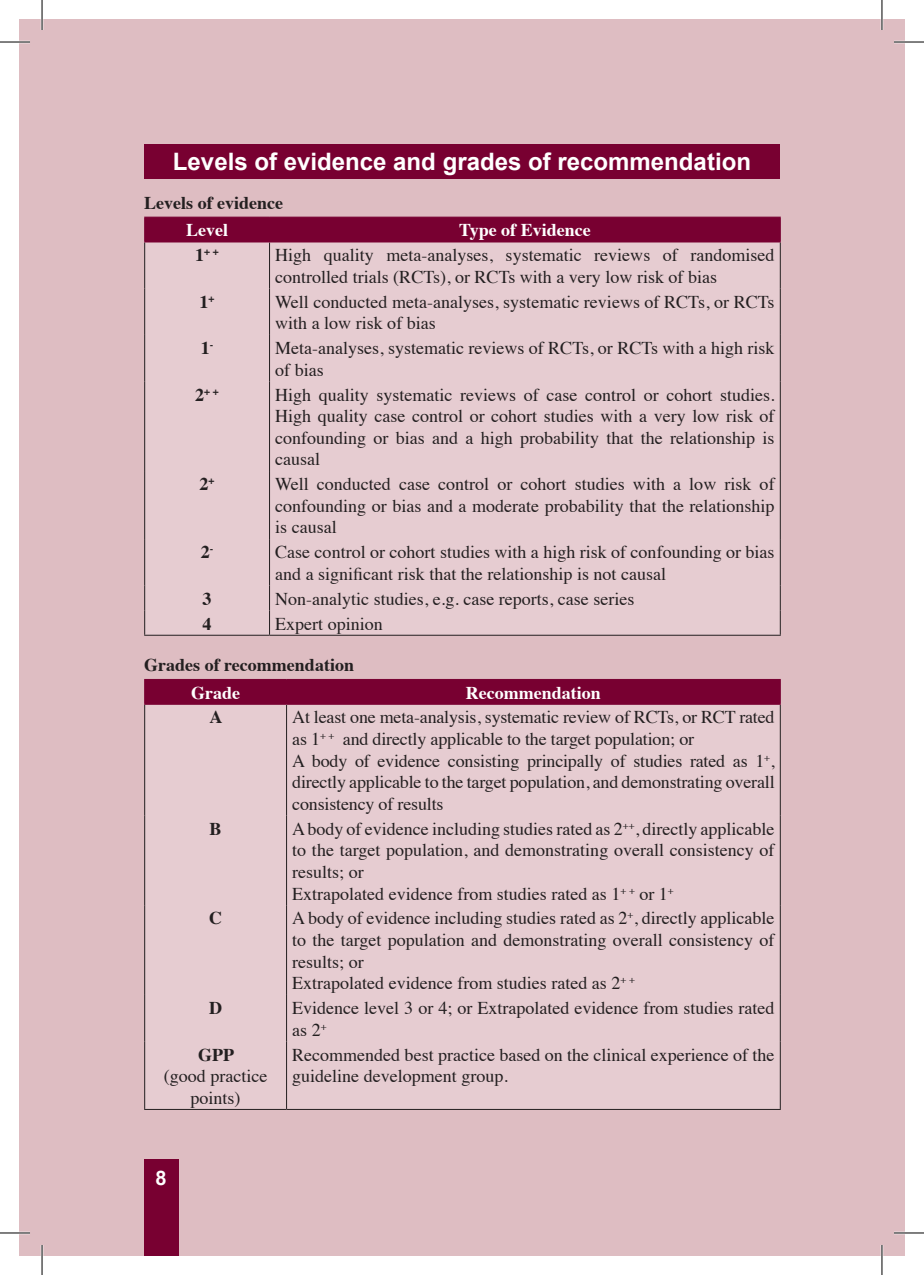
<style>
.page{position:relative;width:924px;height:1275px;background:#fff}
.page>*{position:absolute;margin:0;border:0;box-sizing:border-box;transform-origin:0 0}
.t1{font:700 24px "Arial";color:#fff}
.t2{font:700 20px "Arial";color:#fff}
.t3{font:18px/21.6px "Times";color:#231f20}
.t4{font:700 18px "Times";color:#231f20}
.t5{font:700 18px "Times";color:#fff}
.t6{font:700 10.4px "Times";color:#231f20}
.s1{font-size:18px}
</style>
<div class="page">
<div style="left:19px;top:19px;width:885px;height:1236px;background:#debdc2"></div>
<div style="left:144px;top:1159px;width:34px;height:96px;background:#780031"></div>
<div style="left:145px;top:242px;width:634px;height:393px;background:#e6ccd1"></div>
<hr style="left:144px;top:242px;width:1px;height:46px;background:#231f20">
<hr style="left:269px;top:242px;width:1px;height:46px;background:#231f20">
<hr style="left:779px;top:242px;width:1px;height:46px;background:#231f20">
<hr style="left:144px;top:288px;width:1px;height:47px;background:#231f20">
<hr style="left:269px;top:288px;width:1px;height:47px;background:#231f20">
<hr style="left:779px;top:288px;width:1px;height:47px;background:#231f20">
<hr style="left:144px;top:335px;width:1px;height:46px;background:#231f20">
<hr style="left:269px;top:335px;width:1px;height:46px;background:#231f20">
<hr style="left:779px;top:335px;width:1px;height:46px;background:#231f20">
<hr style="left:144px;top:381px;width:1px;height:90px;background:#231f20">
<hr style="left:269px;top:381px;width:1px;height:90px;background:#231f20">
<hr style="left:779px;top:381px;width:1px;height:90px;background:#231f20">
<hr style="left:144px;top:471px;width:1px;height:68px;background:#231f20">
<hr style="left:269px;top:471px;width:1px;height:68px;background:#231f20">
<hr style="left:779px;top:471px;width:1px;height:68px;background:#231f20">
<hr style="left:144px;top:539px;width:1px;height:46px;background:#231f20">
<hr style="left:269px;top:539px;width:1px;height:46px;background:#231f20">
<hr style="left:779px;top:539px;width:1px;height:46px;background:#231f20">
<svg style="left:144px;top:585px;width:1px;height:50px"></svg>
<svg style="left:269px;top:585px;width:1px;height:50px"></svg>
<svg style="left:779px;top:585px;width:1px;height:50px"></svg>
<hr style="left:144px;top:635px;width:125px;height:1px;background:#231f20">
<hr style="left:269px;top:635px;width:511px;height:1px;background:#231f20">
<div style="left:144px;top:217px;width:636px;height:24px;background:#780031"></div>
<hr style="left:144px;top:241px;width:125px;height:1px;background:#780031">
<hr style="left:269px;top:241px;width:511px;height:1px;background:#780031">
<div style="left:145px;top:705px;width:634px;height:404px;background:#e6ccd1"></div>
<hr style="left:144px;top:705px;width:1px;height:110px;background:#231f20">
<hr style="left:779px;top:705px;width:1px;height:110px;background:#231f20">
<hr style="left:144px;top:815px;width:1px;height:90px;background:#231f20">
<hr style="left:779px;top:815px;width:1px;height:90px;background:#231f20">
<hr style="left:144px;top:905px;width:1px;height:90px;background:#231f20">
<hr style="left:779px;top:905px;width:1px;height:90px;background:#231f20">
<hr style="left:144px;top:995px;width:1px;height:46px;background:#231f20">
<hr style="left:779px;top:995px;width:1px;height:46px;background:#231f20">
<hr style="left:144px;top:1041px;width:1px;height:68px;background:#231f20">
<hr style="left:779px;top:1041px;width:1px;height:68px;background:#231f20">
<hr style="left:144px;top:1109px;width:142px;height:1px;background:#231f20">
<hr style="left:286px;top:1109px;width:494px;height:1px;background:#231f20">
<hr style="left:286px;top:705px;width:1px;height:110px;background:#231f20">
<hr style="left:286px;top:815px;width:1px;height:90px;background:#231f20">
<hr style="left:286px;top:905px;width:1px;height:90px;background:#231f20">
<hr style="left:286px;top:995px;width:1px;height:46px;background:#231f20">
<hr style="left:286px;top:1041px;width:1px;height:68px;background:#231f20">
<div style="left:144px;top:679px;width:636px;height:25px;background:#780031"></div>
<hr style="left:144px;top:704px;width:142px;height:1px;background:#780031">
<hr style="left:286px;top:704px;width:494px;height:1px;background:#780031">
<div style="left:144px;top:144px;width:635px;height:34px;background:#780031"></div>
<hr style="left:0;top:41px;width:30px;height:2px;background:#fff">
<hr style="left:893px;top:41px;width:30px;height:2px;background:#fff">
<hr style="left:0;top:1231px;width:30px;height:3px;background:#fff">
<hr style="left:893px;top:1231px;width:30px;height:3px;background:#fff">
<hr style="left:41px;top:0;width:2px;height:30px;background:#fff">
<hr style="left:41px;top:1245px;width:2px;height:30px;background:#fff">
<hr style="left:880px;top:0;width:2px;height:30px;background:#fff">
<hr style="left:880px;top:1245px;width:2px;height:30px;background:#fff">
<hr style="left:0;top:42px;width:30px;height:1px;background:#000">
<hr style="left:893px;top:42px;width:30px;height:1px;background:#000">
<hr style="left:0;top:1232px;width:30px;height:1px;background:#000">
<hr style="left:893px;top:1232px;width:30px;height:1px;background:#000">
<hr style="left:42px;top:0;width:1px;height:30px;background:#000">
<hr style="left:42px;top:1245px;width:1px;height:30px;background:#000">
<hr style="left:881px;top:0;width:1px;height:30px;background:#000">
<hr style="left:881px;top:1245px;width:1px;height:30px;background:#000">
<p class="t1" style="left:173px;top:145px;width:579px">Levels of evidence and grades of recommendation</p>
<p class="t4" style="left:144px;top:185px;width:140px">Levels of evidence</p>
<p class="t5" style="left:186px;top:213px;width:43px">Level</p>
<p class="t5" style="left:459px;top:213px;width:133px">Type of Evidence</p>
<p class="t6" style="left:195px;top:242px;width:25px"><span class="s1">1</span>+ +</p>
<p class="t3" style="left:275px;top:243px;width:500px">High quality meta-analyses, systematic reviews of randomised controlled trials (RCTs), or RCTs with a very low risk of bias</p>
<p class="t4" style="left:199px;top:284px;width:16px">1<sup>+</sup></p>
<p class="t3" style="left:275px;top:289px;width:500px">Well conducted meta-analyses, systematic reviews of RCTs, or RCTs with a low risk of bias</p>
<p class="t4" style="left:201px;top:331px;width:14px">1<sup>-</sup></p>
<p class="t3" style="left:275px;top:336px;width:500px">Meta-analyses, systematic reviews of RCTs, or RCTs with a high risk of bias</p>
<p class="t6" style="left:195px;top:381px;width:25px"><span class="s1">2</span>+ +</p>
<p class="t3" style="left:275px;top:382px;width:500px;text-align:justify">High quality systematic reviews of case control or cohort studies.<br>High quality case control or cohort studies with a very low risk of confounding or bias and a high probability that the relationship is causal</p>
<p class="t4" style="left:199px;top:467px;width:16px">2<sup>+</sup></p>
<p class="t3" style="left:275px;top:472px;width:500px;text-align:justify">Well conducted case control or cohort studies with a low risk of confounding or bias and a moderate probability that the relationship is causal</p>
<p class="t4" style="left:201px;top:535px;width:14px">2<sup>-</sup></p>
<p class="t3" style="left:275px;top:540px;width:500px">Case control or cohort studies with a high risk of confounding or bias and a significant risk that the relationship is not causal</p>
<p class="t4" style="left:202px;top:581px;width:10px">3</p>
<p class="t3" style="left:275px;top:586px;width:360px">Non-analytic studies, e.g. case reports, case series</p>
<p class="t4" style="left:202px;top:606px;width:10px">4</p>
<p class="t3" style="left:275px;top:611px;width:109px">Expert opinion</p>
<p class="t4" style="left:144px;top:647px;width:211px">Grades of recommendation</p>
<p class="t5" style="left:191px;top:675px;width:50px">Grade</p>
<p class="t5" style="left:465px;top:675px;width:136px">Recommendation</p>
<p class="t4" style="left:209px;top:700px;width:14px">A</p>
<p class="t3" style="left:292px;top:705px;width:483px">At least one meta-analysis, systematic review of RCTs, or RCT rated as 1<sup>+</sup> <sup>+</sup> and directly applicable to the target population; or</p>
<p class="t3" style="left:292px;top:748px;width:483px;text-align:justify">A body of evidence consisting principally of studies rated as 1<sup>+</sup>, directly applicable to the target population, and demonstrating overall consistency of results</p>
<p class="t4" style="left:209px;top:811px;width:14px">B</p>
<p class="t3" style="left:292px;top:816px;width:483px;text-align:justify">Abody of evidence including studies rated as 2<sup>++</sup>, directly applicable to the target population, and demonstrating overall consistency of results; or</p>
<p class="t3" style="left:292px;top:881px;width:383px">Extrapolated evidence from studies rated as 1<sup>+</sup> <sup>+</sup> or 1<sup>+</sup></p>
<p class="t4" style="left:209px;top:901px;width:14px">C</p>
<p class="t3" style="left:292px;top:906px;width:483px;text-align:justify">A body of evidence including studies rated as 2<sup>+</sup>, directly applicable to the target population and demonstrating overall consistency of results; or</p>
<p class="t3" style="left:292px;top:971px;width:344px">Extrapolated evidence from studies rated as 2<sup>+</sup> <sup>+</sup></p>
<p class="t4" style="left:209px;top:990px;width:14px">D</p>
<p class="t3" style="left:292px;top:995px;width:483px">Evidence level 3 or 4; or Extrapolated evidence from studies rated as 2<sup>+</sup></p>
<p class="t4" style="left:198px;top:1037px;width:37px">GPP</p>
<p class="t3" style="left:164px;top:1063px;width:105px;text-align:center">(good practice points)</p>
<p class="t3" style="left:292px;top:1042px;width:483px">Recommended best practice based on the clinical experience of the guideline development group.</p>
<p class="t2" style="left:155px;top:1164px;width:13px">8</p>
</div>
